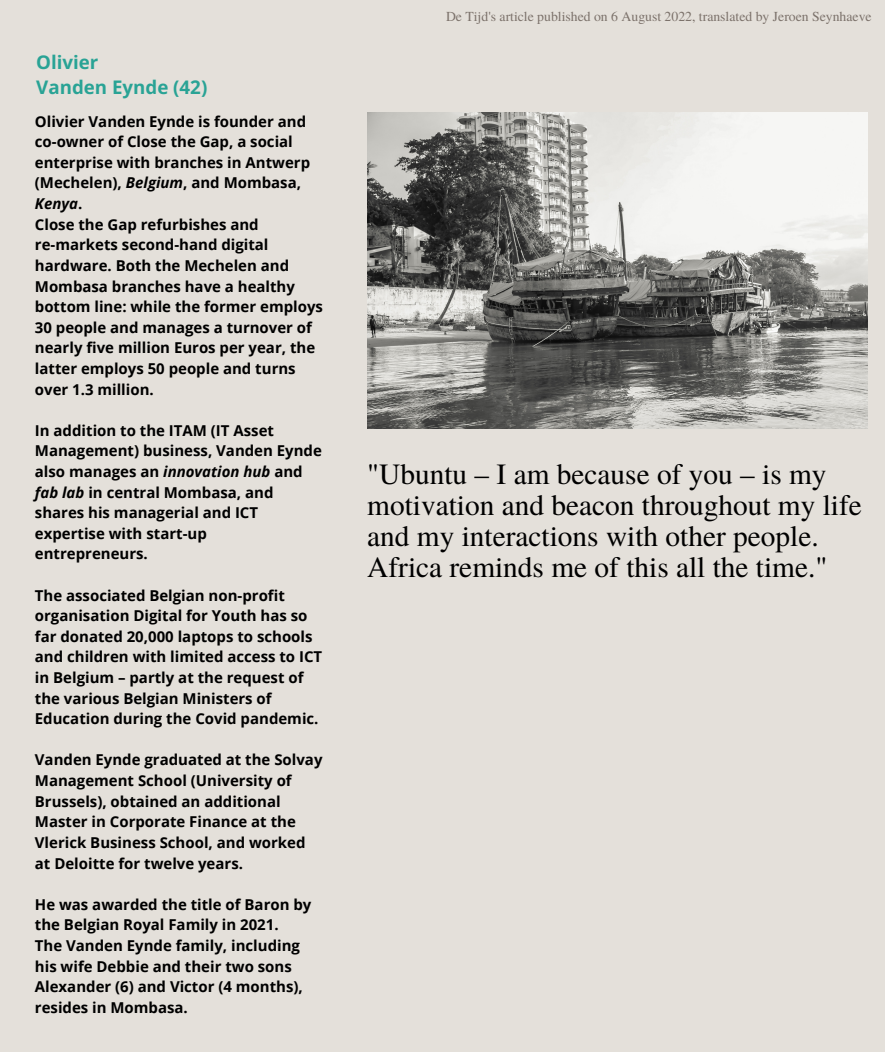
<style>
.page{position:relative;width:885px;height:1053px;background:#fff}
.page>*{position:absolute;margin:0;border:0;box-sizing:border-box;transform-origin:0 0}
.t1{font:29.38px/30.9px "Te X Gyre Termes";color:#000}
.t2{font:700 18.75px/25.2px "Open Sans";color:#29a395}
.t3{font:700 15px/20.6px "Open Sans";color:#000}
.t4{font:13.75px "Te X Gyre Termes";color:#7c726b}
.s1{font-style:italic}
</style>
<div class="page">
<div style="left:0;top:0;width:885px;height:1052px;background:#e4e0da"></div>
<img style="left:367px;top:112px;width:500px;height:317px">
<p class="t2" style="left:36px;top:49px;width:173px">Olivier<br>Vanden Eynde (42)</p>
<p class="t3" style="left:35px;top:111px;width:290px">Olivier Vanden Eynde is founder and co-owner of Close the Gap, a social enterprise with branches in Antwerp (Mechelen), <span class="s1">Belgium</span>, and Mombasa,<br><span class="s1">Kenya</span>.<br>Close the Gap refurbishes and re-markets second-hand digital hardware. Both the Mechelen and<br>Mombasa branches have a healthy bottom line: while the former employs<br>30 people and manages a turnover of nearly five million Euros per year, the latter employs 50 people and turns over 1.3 million.</p>
<p class="t3" style="left:35px;top:420px;width:289px">In addition to the ITAM (IT Asset<br>Management) business, Vanden Eynde also manages an <span class="s1">innovation hub</span> and <span class="s1">fab lab</span> in central Mombasa, and shares his managerial and ICT expertise with start-up entrepreneurs.</p>
<p class="t3" style="left:35px;top:584px;width:289px">The associated Belgian non-profit organisation Digital for Youth has so far donated 20,000 laptops to schools and children with limited access to ICT in Belgium – partly at the request of the various Belgian Ministers of Education during the Covid pandemic.</p>
<p class="t3" style="left:35px;top:749px;width:289px">Vanden Eynde graduated at the Solvay Management School (University of Brussels), obtained an additional Master in Corporate Finance at the Vlerick Business School, and worked at Deloitte for twelve years.</p>
<p class="t3" style="left:35px;top:893px;width:278px">He was awarded the title of Baron by the Belgian Royal Family in 2021.<br>The Vanden Eynde family, including his wife Debbie and their two sons<br>Alexander (6) and Victor (4 months), resides in Mombasa.</p>
<p class="t4" style="left:446px;top:7px;width:427px">De Tijd's article published on 6 August 2022, translated by Jeroen Seynhaeve</p>
<h1 class="t1" style="left:367px;top:457px;width:496px">"Ubuntu – I am because of you – is my motivation and beacon throughout my life and my interactions with other people.<br>Africa reminds me of this all the time."</h1>
</div>
